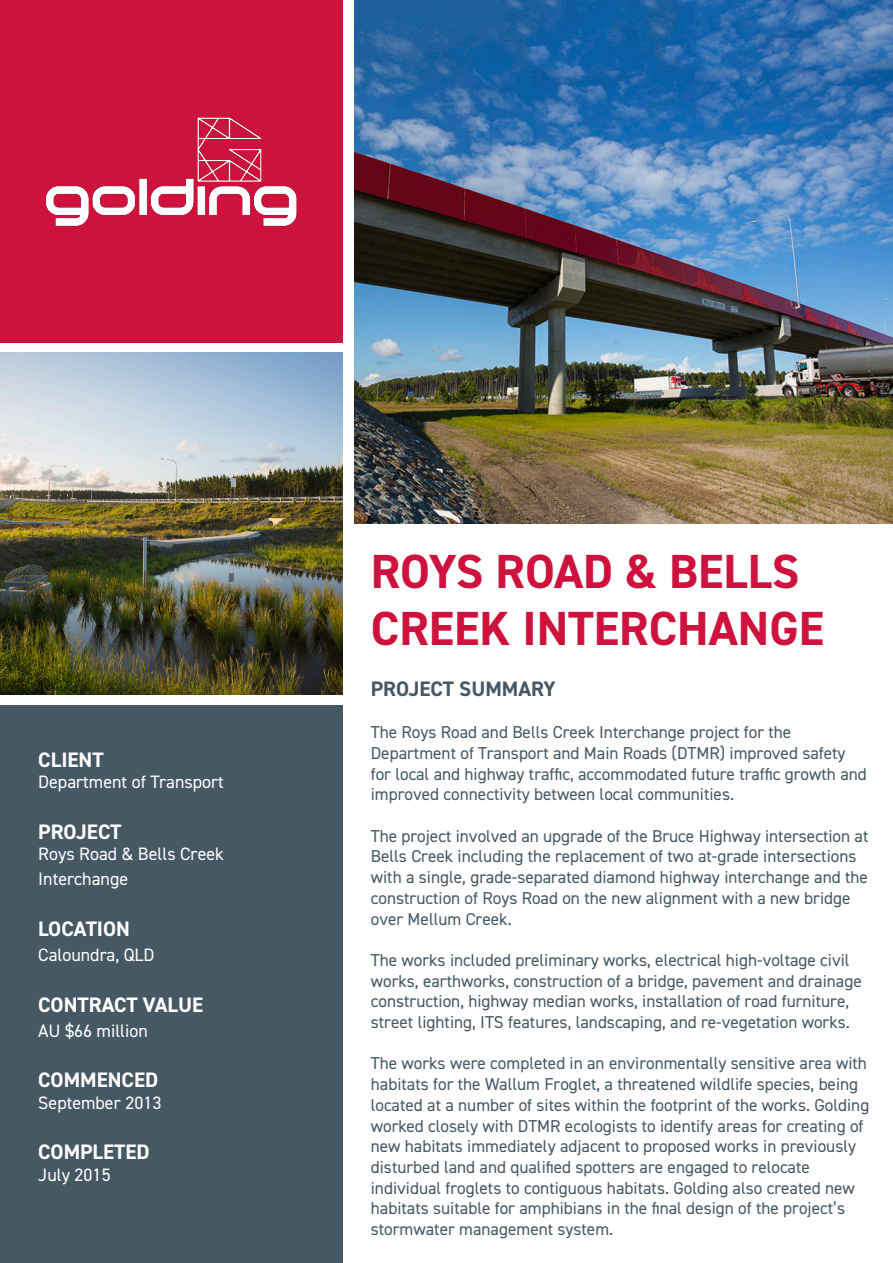
<style>
.page{position:relative;width:893px;height:1263px;background:#fff}
.page>*{position:absolute;margin:0;border:0;box-sizing:border-box;transform-origin:0 0}
.t1{font:700 48px/57.6px "DIN2014";color:#cd123d}
.t2{font:700 21px "DIN2014";color:#fff}
.t3{font:700 21px "DIN2014";color:#475865}
.t4{font:18px/25.2px "DIN2014";color:#fff}
.t5{font:17.25px/20.7px "DIN2014";color:#475865}
</style>
<div class="page">
<div style="left:0;top:0;width:342px;height:342px;background:#cd123d"></div>
<div style="left:0;top:705px;width:342px;height:558px;background:#475865"></div>
<img style="left:46px;top:117px;width:251px;height:109px">
<img style="left:355px;top:1px;width:538px;height:523px">
<img style="left:0;top:353px;width:342px;height:342px">
<p class="t2" style="left:38px;top:745px;width:67px">CLIENT</p>
<p class="t4" style="left:38px;top:769px;width:187px">Department of Transport</p>
<p class="t2" style="left:38px;top:817px;width:85px">PROJECT</p>
<p class="t4" style="left:38px;top:841px;width:187px">Roys Road &amp; Bells Creek<br>Interchange</p>
<p class="t2" style="left:38px;top:915px;width:93px">LOCATION</p>
<p class="t4" style="left:38px;top:942px;width:118px">Caloundra, QLD</p>
<p class="t2" style="left:38px;top:990px;width:166px">CONTRACT VALUE</p>
<p class="t4" style="left:38px;top:1017px;width:111px">AU $66 million</p>
<p class="t2" style="left:38px;top:1066px;width:121px">COMMENCED</p>
<p class="t4" style="left:38px;top:1089px;width:125px">September 2013</p>
<p class="t2" style="left:38px;top:1138px;width:113px">COMPLETED</p>
<p class="t4" style="left:38px;top:1161px;width:74px">July 2015</p>
<p class="t1" style="left:371px;top:542px;width:455px">ROYS ROAD &amp; BELLS<br>CREEK INTERCHANGE</p>
<p class="t3" style="left:371px;top:675px;width:186px">PROJECT SUMMARY</p>
<p class="t5" style="left:371px;top:721px;width:497px">The Roys Road and Bells Creek Interchange project for the Department of Transport and Main Roads (DTMR) improved safety for local and highway traffic, accommodated future traffic growth and improved connectivity between local communities.</p>
<p class="t5" style="left:371px;top:825px;width:499px">The project involved an upgrade of the Bruce Highway intersection at Bells Creek including the replacement of two at-grade intersections with a single, grade-separated diamond highway interchange and the construction of Roys Road on the new alignment with a new bridge over Mellum Creek.</p>
<p class="t5" style="left:371px;top:949px;width:492px">The works included preliminary works, electrical high-voltage civil works, earthworks, construction of a bridge, pavement and drainage construction, highway median works, installation of road furniture, street lighting, ITS features, landscaping, and re-vegetation works.</p>
<p class="t5" style="left:371px;top:1053px;width:500px">The works were completed in an environmentally sensitive area with habitats for the Wallum Froglet, a threatened wildlife species, being located at a number of sites within the footprint of the works. Golding worked closely with DTMR ecologists to identify areas for creating of new habitats immediately adjacent to proposed works in previously disturbed land and qualified spotters are engaged to relocate individual froglets to contiguous habitats. Golding also created new habitats suitable for amphibians in the final design of the project’s stormwater management system.</p>
</div>
